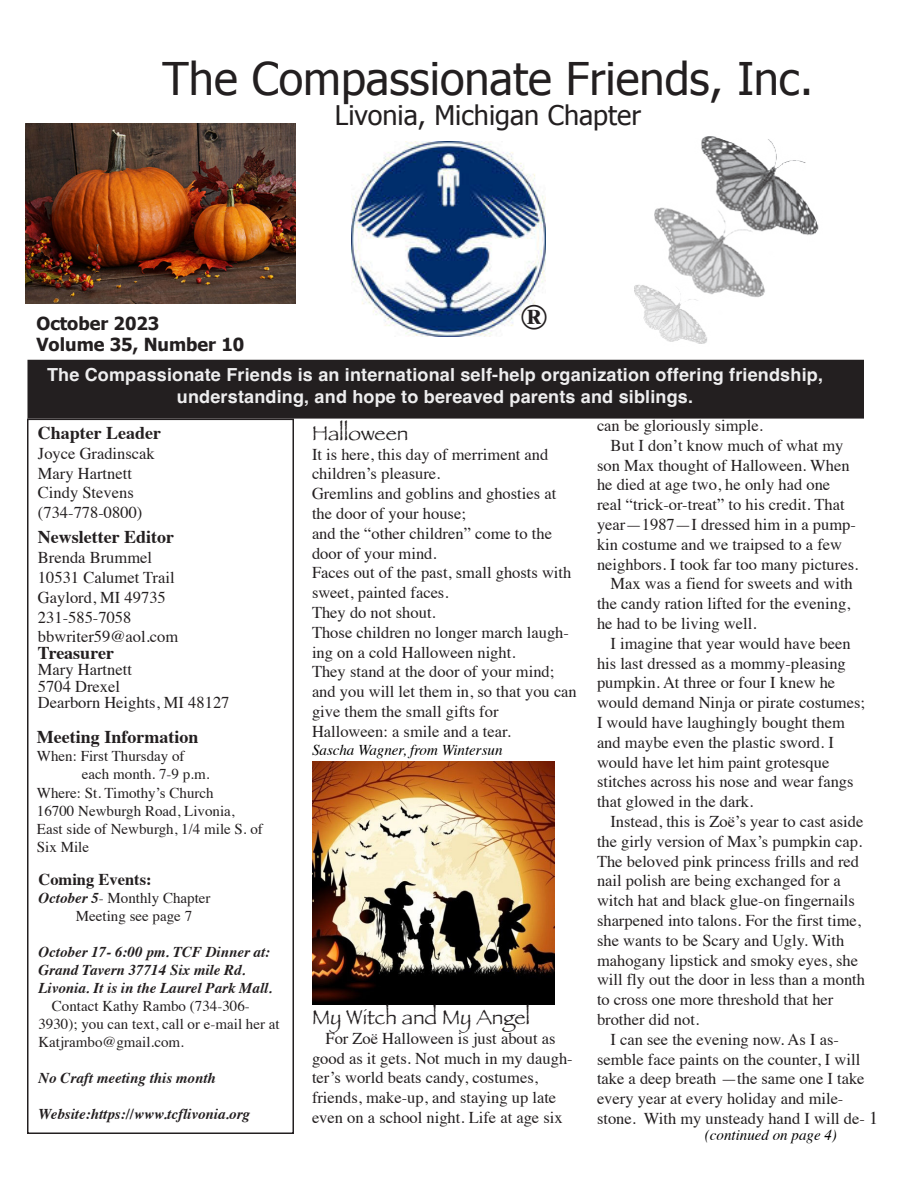
<style>
.page{position:relative;width:918px;height:1188px;background:#fff}
.page>*{position:absolute;margin:0;border:0;box-sizing:border-box;transform-origin:0 0}
.t1{font:45px "Tahoma";color:#231f20}
.t2{font:italic 700 36px "Bookman Old Style";color:#231f20}
.t3{font:27px "Tahoma";color:#231f20}
.t4{font:21px "Papyrus";color:#231f20}
.t5{font:700 18px/21.6px "Helvetica";letter-spacing:.01em;color:#eeeeef;text-align:center}
.t6{font:700 18px "Times";color:#231f20}
.t7{font:700 18px/21.6px "Tahoma";color:#231f20}
.t8{font:16.5px/19.8px "Times";color:#231f20}
.t9{font:700 16.5px "Times";color:#231f20}
.t10{font:15px/18px "Times";color:#231f20}
.t11{font:italic 700 15px/18px "Times";color:#231f20}
.t12{font:italic 15px "Times";color:#000}
.s1{font-weight:700;font-style:italic}
.s2{font-size:18px}
</style>
<div class="page">
<img style="left:634px;top:136px;width:185px;height:208px">
<div style="left:28px;top:361px;width:835px;height:57px;background:#231f20"></div>
<div style="left:27px;top:360px;width:837px;height:59px;border:2px solid #231f20"></div>
<img style="left:351px;top:142px;width:194px;height:194px">
<div style="left:27px;top:419px;width:267px;height:715px;border:2px solid #231f20"></div>
<img style="left:26px;top:124px;width:270px;height:179px">
<img style="left:312px;top:761px;width:243px;height:243px">
<h1 class="t1" style="left:163px;top:61px;width:652px">The Compassionate Friends, Inc.</h1>
<h3 class="t3" style="left:335px;top:105px;width:308px">Livonia, Michigan Chapter</h3>
<p class="t7" style="left:36px;top:314px;width:209px">October 2023<br>Volume 35, Number 10</p>
<h2 class="t2" style="left:521px;top:303px;width:28px">®</h2>
<p class="t5" style="left:47px;top:366px;width:777px">The Compassionate Friends is an international self-help organization offering friendship, understanding, and hope to bereaved parents and siblings.</p>
<p class="t6" style="left:38px;top:427px;width:125px">Chapter Leader</p>
<p class="t8" style="left:38px;top:445px;width:118px">Joyce Gradinscak<br>Mary Hartnett<br>Cindy Stevens (734-778-0800)</p>
<p class="t6" style="left:38px;top:531px;width:138px">Newsletter Editor</p>
<p class="t8" style="left:38px;top:549px;width:142px">Brenda Brummel<br>10531 Calumet Trail<br>Gaylord, MI 49735<br>231-585-7058 bbwriter59@aol.com</p>
<p class="t6" style="left:38px;top:647px;width:78px">Treasurer</p>
<p class="t8" style="left:38px;top:663px;width:193px;line-height:16.5px">Mary Hartnett<br>5704 Drexel<br>Dearborn Heights, MI 48127</p>
<p class="t6" style="left:37px;top:730px;width:163px">Meeting Information</p>
<p class="t10" style="left:82px;top:748px;width:129px;text-indent:-45px">When: First Thursday of each month. 7-9 p.m.</p>
<p class="t10" style="left:37px;top:785px;width:227px">Where: St. Timothy’s Church<br>16700 Newburgh Road, Livonia,<br>East side of Newburgh, 1/4 mile S. of<br>Six Mile</p>
<p class="t9" style="left:38px;top:874px;width:115px">Coming Events:</p>
<p class="t10" style="left:76px;top:890px;width:136px;text-indent:-38px"><span class="s1">October 5</span>- Monthly Chapter<br>Meeting see page 7</p>
<p class="t11" style="left:38px;top:944px;width:235px">October 17- 6:00 pm. TCF Dinner at:<br>Grand Tavern 37714 Six mile Rd.<br>Livonia. It is in the Laurel Park Mall.</p>
<p class="t10" style="left:38px;top:998px;width:243px;text-indent:14px">Contact Kathy Rambo (734-306-<br>3930); you can text, call or e-mail her at<br>Katjrambo@gmail.com.</p>
<p class="t11" style="left:38px;top:1070px;width:179px">No Craft meeting this month</p>
<p class="t11" style="left:38px;top:1106px;width:213px">Website:https://www.tcflivonia.org</p>
<p class="t4" style="left:312px;top:420px;width:98px">Halloween</p>
<p class="t8" style="left:312px;top:446px;width:266px">It is here, this day of merriment and children’s pleasure.<br>Gremlins and goblins and ghosties at the door of your house;<br>and the “other children” come to the door of your mind.<br>Faces out of the past, small ghosts with sweet, painted faces.<br>They do not shout.<br>Those children no longer march laugh&shy;ing on a cold Halloween night.<br>They stand at the door of your mind; and you will let them in, so that you can give them the small gifts for<br>Halloween: a smile and a tear.</p>
<p class="t12" style="left:312px;top:745px;width:192px">Sascha Wagner, from Wintersun</p>
<p class="t4" style="left:312px;top:1004px;width:220px">My Witch and My Angel</p>
<p class="t8" style="left:312px;top:1030px;width:262px;text-indent:14px">For Zoë Halloween is just about as good as it gets. Not much in my daugh&shy;ter’s world beats candy, costumes, friends, make-up, and staying up late even on a school night. Life at age six</p>
<p class="t8" style="left:597px;top:417px;width:167px">can be gloriously simple.</p>
<p class="t8" style="left:610px;top:437px;width:234px">But I don’t know much of what my</p>
<p class="t8" style="left:597px;top:456px;width:254px">son Max thought of Halloween. When</p>
<p class="t8" style="left:597px;top:476px;width:235px">he died at age two, he only had one</p>
<p class="t8" style="left:597px;top:496px;width:249px">real “trick-or-treat” to his credit. That</p>
<p class="t8" style="left:597px;top:516px;width:260px">year—1987—I dressed him in a pump-</p>
<p class="t8" style="left:597px;top:536px;width:247px">kin costume and we traipsed to a few</p>
<p class="t8" style="left:597px;top:555px;width:263px">neighbors. I took far too many pictures.</p>
<p class="t8" style="left:610px;top:575px;width:244px">Max was a fiend for sweets and with</p>
<p class="t8" style="left:597px;top:595px;width:255px">the candy ration lifted for the evening,</p>
<p class="t8" style="left:597px;top:615px;width:161px">he had to be living well.</p>
<p class="t8" style="left:610px;top:635px;width:242px">I imagine that year would have been</p>
<p class="t8" style="left:597px;top:654px;width:250px">his last dressed as a mommy-pleasing</p>
<p class="t8" style="left:597px;top:674px;width:240px">pumpkin. At three or four I knew he</p>
<p class="t8" style="left:597px;top:694px;width:270px">would demand Ninja or pirate costumes;</p>
<p class="t8" style="left:597px;top:714px;width:249px">I would have laughingly bought them</p>
<p class="t8" style="left:597px;top:734px;width:238px">and maybe even the plastic sword. I</p>
<p class="t8" style="left:597px;top:753px;width:234px">would have let him paint grotesque</p>
<p class="t8" style="left:597px;top:773px;width:258px">stitches across his nose and wear fangs</p>
<p class="t8" style="left:597px;top:793px;width:158px">that glowed in the dark.</p>
<p class="t8" style="left:610px;top:813px;width:254px">Instead, this is Zoë’s year to cast aside</p>
<p class="t8" style="left:597px;top:833px;width:267px">the girly version of Max’s pumpkin cap.</p>
<p class="t8" style="left:597px;top:852px;width:264px">The beloved pink princess frills and red</p>
<p class="t8" style="left:597px;top:872px;width:245px">nail polish are being exchanged for a</p>
<p class="t8" style="left:597px;top:892px;width:259px">witch hat and black glue-on fingernails</p>
<p class="t8" style="left:597px;top:912px;width:265px">sharpened into talons. For the first time,</p>
<p class="t8" style="left:597px;top:932px;width:249px">she wants to be Scary and Ugly. With</p>
<p class="t8" style="left:597px;top:951px;width:263px">mahogany lipstick and smoky eyes, she</p>
<p class="t8" style="left:597px;top:971px;width:270px">will fly out the door in less than a month</p>
<p class="t8" style="left:597px;top:991px;width:238px">to cross one more threshold that her</p>
<p class="t8" style="left:597px;top:1011px;width:104px">brother did not.</p>
<p class="t8" style="left:610px;top:1031px;width:230px">I can see the evening now. As I as-</p>
<p class="t8" style="left:597px;top:1050px;width:265px">semble face paints on the counter, I will</p>
<p class="t8" style="left:597px;top:1070px;width:269px">take a deep breath —the same one I take</p>
<p class="t8" style="left:597px;top:1090px;width:248px">every year at every holiday and mile-</p>
<p class="t8" style="left:597px;top:1110px;width:283px">stone. With my unsteady hand I will de- <span class="s2">1</span></p>
<p class="t12" style="left:705px;top:1130px;width:134px">(continued on page 4)</p>
</div>
